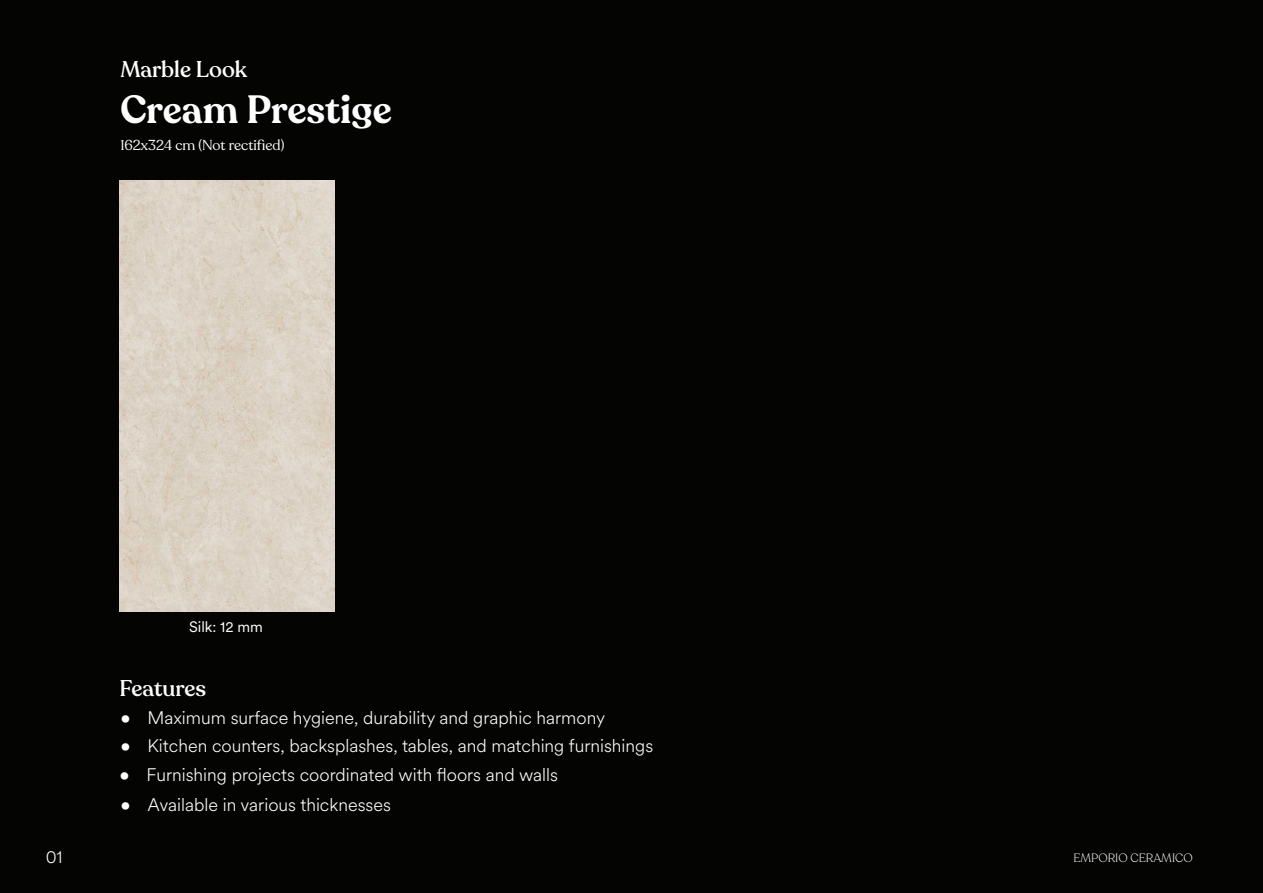
<style>
.page{position:relative;width:1263px;height:893px;background:#040503}
.page>*{position:absolute;margin:0;border:0;box-sizing:border-box;transform-origin:0 0}
.t1{font:600 39px "Recoleta";color:#fff}
.t2{font:500 22.5px "Recoleta";color:#fff}
.t3{font:300 18px "Circular XX";color:#fff}
.t4{font:15px "Circular XX";color:#fff}
.t5{font:14.25px "Recoleta";color:#fff}
.t6{font:300 12px "Recoleta";color:#fff}
</style>
<div class="page">
<img style="left:120px;top:181px;width:215px;height:430px">
<p class="t2" style="left:120px;top:55px;width:128px">Marble Look</p>
<p class="t1" style="left:120px;top:85px;width:273px">Cream Prestige</p>
<p class="t5" style="left:120px;top:137px;width:165px">162x324 cm (Not rectified(</p>
<p class="t3" style="left:46px;top:845px;width:18px">01</p>
<p class="t4" style="left:189px;top:617px;width:75px">Silk 12: mm</p>
<p class="t2" style="left:120px;top:675px;width:88px">Features</p>
<p class="t3" style="left:147px;top:705px;width:459px">Maximum surface hygiene, durability and graphic harmony</p>
<p class="t3" style="left:120px;top:705px;width:12px">•</p>
<p class="t3" style="left:120px;top:734px;width:12px">•</p>
<p class="t3" style="left:147px;top:734px;width:507px">Kitchen counters, backsplashes, tables, and matching furnishings</p>
<p class="t3" style="left:120px;top:762px;width:12px">•</p>
<p class="t3" style="left:147px;top:762px;width:413px">Furnishing projects coordinated with floors and walls</p>
<p class="t3" style="left:120px;top:792px;width:12px">•</p>
<p class="t3" style="left:147px;top:792px;width:245px">Available in various thicknesses</p>
<p class="t6" style="left:1073px;top:850px;width:121px">EMPORIO CERAMICO</p>
</div>
